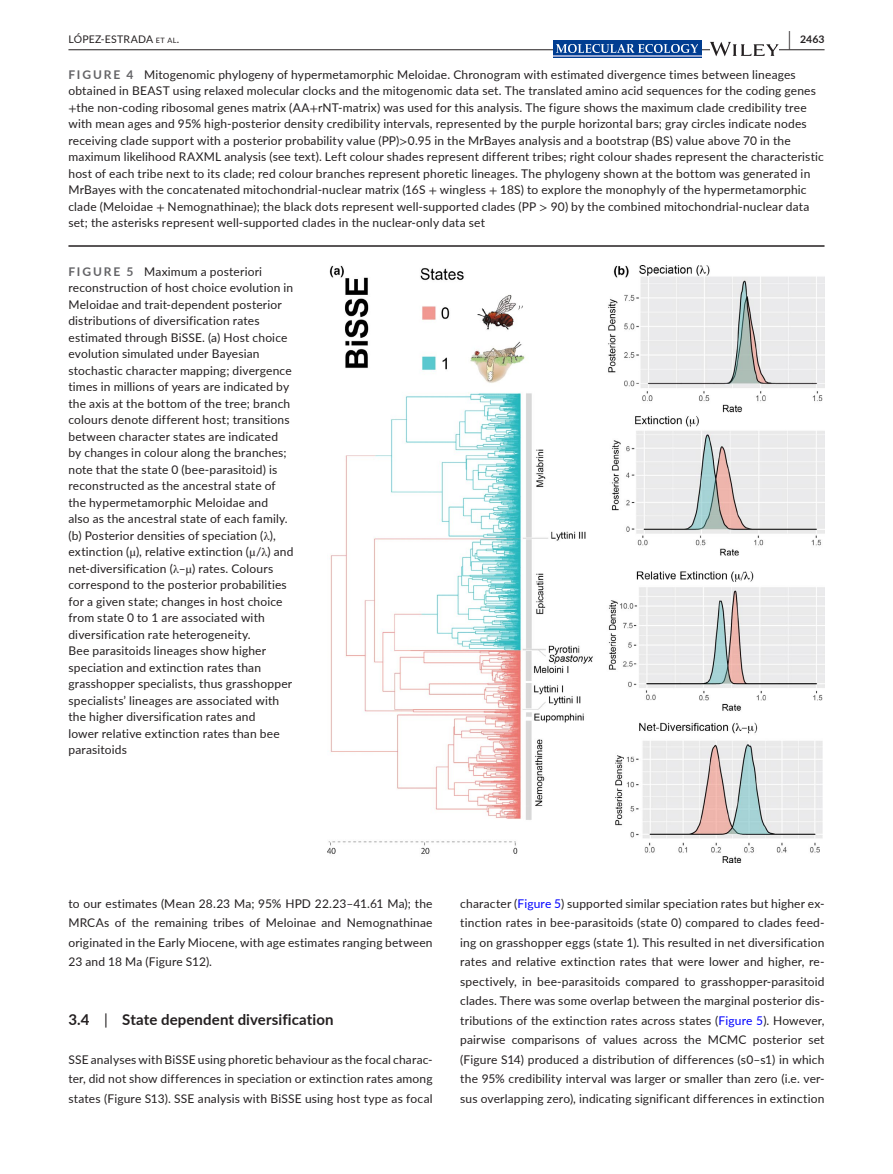
<style>
.page{position:relative;width:893px;height:1174px;background:#fff}
.page>*{position:absolute;margin:0;border:0;box-sizing:border-box;transform-origin:0 0}
.t1{font:700 15px "Lato";letter-spacing:.01em;color:#231f20}
.t2{font:12px/16.5px "Lato";letter-spacing:.015em;color:#231f20;text-align:justify}
.t3{font:10.5px "Lato";letter-spacing:.025em;color:#231f20}
.t4{font:700 10.5px "Lato";color:#231f20}
.s1{font-style:inherit}
.s2{font-size:7.35px}
.s3{font-size:19.5px}
.s4{font-weight:700;color:#636366}
.s5{font-family:"STIX"}
.s6{font-weight:400}
.s7{color:#00f}
</style>
<div class="page">
<hr style="left:68px;top:49px;width:756px;height:1px;background:#231f20">
<div style="left:553px;top:41px;width:148px;height:17px;background:#003d91"></div>
<img style="left:556px;top:44px;width:142px;height:8px">
<hr style="left:553px;top:55px;width:148px;height:2px;background:#96a6d0">
<svg style="left:710px;top:42px;width:69px;height:14px"></svg>
<hr style="left:68px;top:245px;width:756px;height:2px;background:#231f20">
<img style="left:327px;top:266px;width:497px;height:596px">
<p class="t3" style="left:68px;top:31px;width:112px">L<span class="s1">Ó</span>PEZ-ESTRADA <span class="s2">et al</span>.</p>
<p class="t4" style="left:789px;top:31px;width:37px"><span class="s3">|</span> 2463</p>
<p class="t2" style="left:68px;top:66px;width:757px;text-align:left"><span class="s4">FIGURE 4</span> Mitogenomic phylogeny of hypermetamorphic Meloidae. Chronogram with estimated divergence times between lineages obtained in BEAST using relaxed molecular clocks and the mitogenomic data set. The translated amino acid sequences for the coding genes <span class="s5">+</span>the non-coding ribosomal genes matrix (AA<span class="s5">+</span>rNT-matrix) was used for this analysis. The figure shows the maximum clade credibility tree with mean ages and 95% high-posterior density credibility intervals, represented by the purple horizontal bars; gray circles indicate nodes receiving clade support with a posterior probability value (PP)<span class="s5">&gt;</span>0.95 in the MrBayes analysis and a bootstrap (BS) value above 70 in the maximum likelihood RAXML analysis (see text). Left colour shades represent different tribes; right colour shades represent the characteristic host of each tribe next to its clade; red colour branches represent phoretic lineages. The phylogeny shown at the bottom was generated in MrBayes with the concatenated mitochondrial-nuclear matrix (16S <span class="s5">+</span> wingless <span class="s5">+</span> 18S) to explore the monophyly of the hypermetamorphic clade (Meloidae <span class="s5">+</span> Nemognathinae); the black dots represent well-supported clades (PP <span class="s5">&gt;</span> 90) by the combined mitochondrial-nuclear data set; the asterisks represent well-supported clades in the nuclear-only data set</p>
<p class="t2" style="left:68px;top:262px;width:227px;text-align:left"><span class="s4">FIGURE 5</span> Maximum a posteriori reconstruction of host choice evolution in Meloidae and trait-dependent posterior distributions of diversification rates estimated through BiSSE. (a) Host choice evolution simulated under Bayesian stochastic character mapping; divergence times in millions of years are indicated by the axis at the bottom of the tree; branch colours denote different host; transitions between character states are indicated by changes in colour along the branches; note that the state 0 (bee-parasitoid) is reconstructed as the ancestral state of the hypermetamorphic Meloidae and<br>also as the ancestral state of each family. (b) Posterior densities of speciation (<span class="s5">λ</span>), extinction (<span class="s5">µ</span>), relative extinction (<span class="s5">µ</span>/<span class="s5">λ</span>) and net-diversification (<span class="s5">λ</span>–<span class="s5">µ</span>) rates. Colours correspond to the posterior probabilities for a given state; changes in host choice from state 0 to 1 are associated with diversification rate heterogeneity.<br>Bee parasitoids lineages show higher speciation and extinction rates than grasshopper specialists, thus grasshopper specialists’ lineages are associated with the higher diversification rates and<br>lower relative extinction rates than bee parasitoids</p>
<p class="t2" style="left:68px;top:893px;width:366px;line-height:19.5px">to our estimates (Mean 28.23 Ma; 95% HPD 22.23–41.61 Ma); the MRCAs of the remaining tribes of Meloinae and Nemognathinae originated in the Early Miocene, with age estimates ranging between 23 and 18 Ma (Figure S12).</p>
<p class="t1" style="left:68px;top:1008px;width:267px">3.4 <span class="s6">|</span> State dependent diversification</p>
<p class="t2" style="left:68px;top:1049px;width:366px;line-height:19.5px">SSE analyses with BiSSE using phoretic behaviour as the focal charac&shy;ter, did not show differences in speciation or extinction rates among states (Figure S13). SSE analysis with BiSSE using host type as focal</p>
<p class="t2" style="left:460px;top:893px;width:366px;line-height:19.5px">character (<span class="s7">Figure 5</span>) supported similar speciation rates but higher ex&shy;tinction rates in bee-parasitoids (state 0) compared to clades feed&shy;ing on grasshopper eggs (state 1). This resulted in net diversification rates and relative extinction rates that were lower and higher, re&shy;spectively, in bee-parasitoids compared to grasshopper-parasitoid clades. There was some overlap between the marginal posterior dis&shy;tributions of the extinction rates across states (<span class="s7">Figure 5</span>). However, pairwise comparisons of values across the MCMC posterior set (Figure S14) produced a distribution of differences (s0–s1) in which the 95% credibility interval was larger or smaller than zero (i.e. ver&shy;sus overlapping zero), indicating significant differences in extinction</p>
</div>
